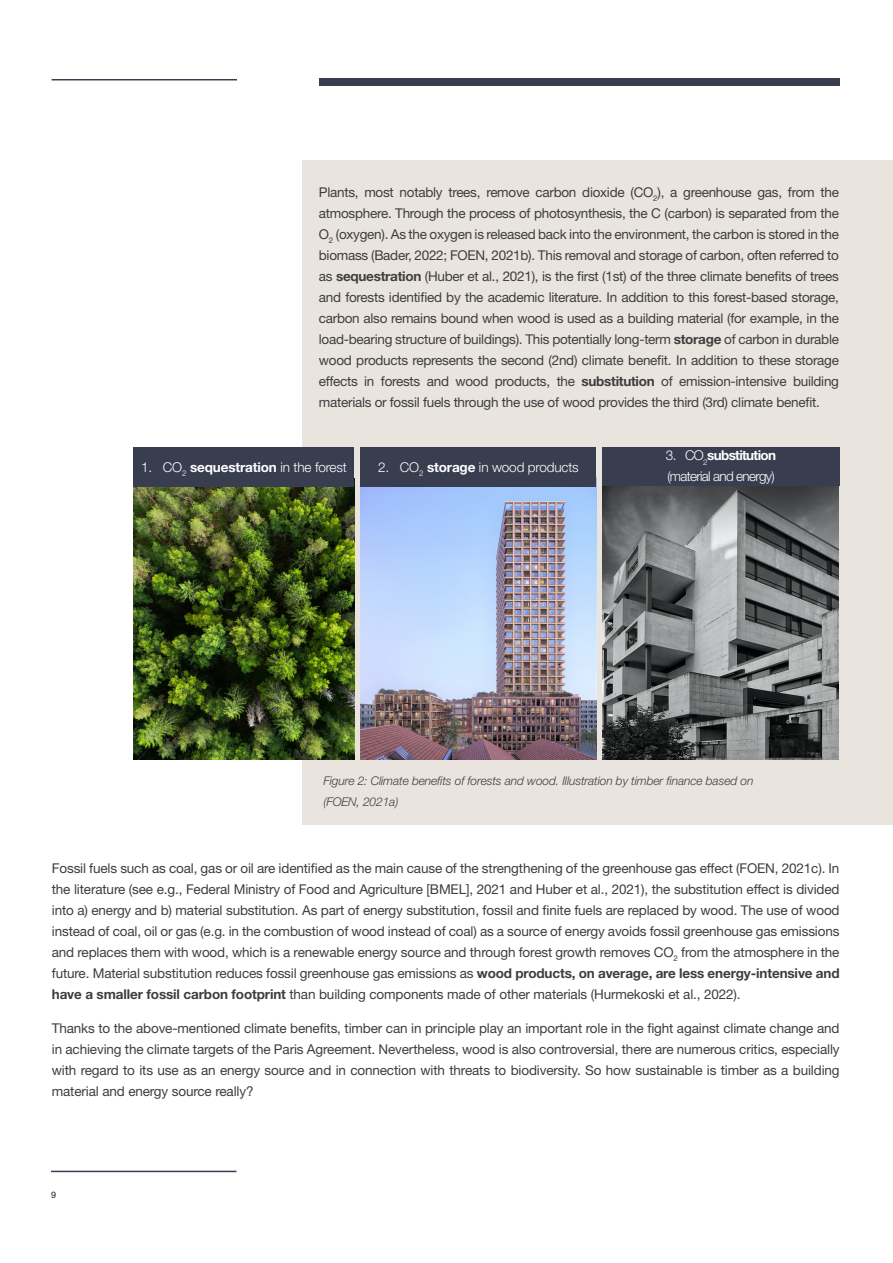
<style>
.page{position:relative;width:893px;height:1263px;background:#fff}
.page>*{position:absolute;margin:0;border:0;box-sizing:border-box;transform-origin:0 0}
.Paragraph_Style_10pt{font:13.5px/21px "Helvetica Neue LT Std";letter-spacing:-.01em;color:#3e3e3f;text-align:justify}
.Paragraph_Style_10pt-2{font:300 13.5px "Helvetica Neue LT Std";letter-spacing:-.01em;color:#fff}
.Paragraph_Style_10pt-3{font:300 13.5px/21px "Helvetica Neue LT Std";letter-spacing:-.05em;color:#fff}
.Paragraph_Style_10pt-4{font:italic 300 12px "Helvetica Neue LT Std";letter-spacing:-.01em;color:#3e3e3f}
.t1{font:9px "Helvetica Neue LT Std";color:#231f20}
.s1{font-weight:700}
</style>
<div class="page">
<div style="left:303px;top:160px;width:590px;height:665px;background:#e9e4dd"></div>
<hr style="left:51px;top:1171px;width:185px;height:1px;background:#383e50">
<hr style="left:52px;top:79px;width:185px;height:1px;background:#383e50">
<div style="left:319px;top:78px;width:520px;height:8px;background:#383e50"></div>
<img style="left:134px;top:487px;width:220px;height:272px">
<div style="left:134px;top:447px;width:220px;height:40px;background:#383e50"></div>
<img style="left:360px;top:487px;width:236px;height:272px">
<div style="left:360px;top:447px;width:236px;height:40px;background:#383e50"></div>
<img style="left:602px;top:485px;width:237px;height:274px">
<div style="left:602px;top:447px;width:237px;height:38px;background:#383e50"></div>
<p class="Paragraph_Style_10pt" style="left:319px;top:181px;width:522px">Plants, most notably trees, remove carbon dioxide (CO<sub>2</sub>), a greenhouse gas, from the atmosphere. Through the process of photosynthesis, the C (carbon) is separated from the O<sub>2</sub> (oxygen). As the oxygen is released back into the environment, the carbon is stored in the biomass (Bader, 2022; FOEN, 2021b). This removal and storage of carbon, often referred to as <span class="s1">sequestration</span> (Huber et al., 2021), is the first (1st) of the three climate benefits of trees and forests identified by the academic literature. In addition to this forest-based storage, carbon also remains bound when wood is used as a building material (for example, in the load-bearing structure of buildings). This potentially long-term <span class="s1">storage</span> of carbon in durable wood products represents the second (2nd) climate benefit. In addition to these storage effects in forests and wood products, the <span class="s1">substitution</span> of emission-intensive building materials or fossil fuels through the use of wood provides the third (3rd) climate benefit.</p>
<p class="Paragraph_Style_10pt-2" style="left:141px;top:458px;width:207px">1. CO<sub>2</sub> <span class="s1">sequestration</span> in the forest</p>
<p class="Paragraph_Style_10pt-2" style="left:378px;top:458px;width:202px">2. CO<sub>2</sub> <span class="s1">storage</span> in wood products</p>
<p class="Paragraph_Style_10pt-3" style="left:666px;top:445px;width:112px">3. CO<sub>2</sub><span class="s1">substitution </span>(material and energy)</p>
<p class="Paragraph_Style_10pt-4" style="left:323px;top:773px;width:431px">Figure 2: Climate benefits of forests and wood. Illustration by timber finance based on</p>
<p class="Paragraph_Style_10pt-4" style="left:323px;top:794px;width:77px">(FOEN, 2021a)</p>
<p class="Paragraph_Style_10pt" style="left:52px;top:857px;width:789px">Fossil fuels such as coal, gas or oil are identified as the main cause of the strengthening of the greenhouse gas effect (FOEN, 2021c). In the literature (see e.g., Federal Ministry of Food and Agriculture [BMEL], 2021 and Huber et al., 2021), the substitution effect is divided into a) energy and b) material substitution. As part of energy substitution, fossil and finite fuels are replaced by wood. The use of wood instead of coal, oil or gas (e.g. in the combustion of wood instead of coal) as a source of energy avoids fossil greenhouse gas emissions and replaces them with wood, which is a renewable energy source and through forest growth removes CO<sub>2</sub> from the atmosphere in the future. Material substitution reduces fossil greenhouse gas emissions as <span class="s1">wood products, on average, are less energy-intensive and have a smaller fossil carbon footprint</span> than building components made of other materials (Hurmekoski et al., 2022).</p>
<p class="Paragraph_Style_10pt" style="left:52px;top:1017px;width:789px">Thanks to the above-mentioned climate benefits, timber can in principle play an important role in the fight against climate change and in achieving the climate targets of the Paris Agreement. Nevertheless, wood is also controversial, there are numerous critics, especially with regard to its use as an energy source and in connection with threats to biodiversity. So how sustainable is timber as a building material and energy source really?</p>
<p class="t1" style="left:51px;top:1189px;width:7px">9</p>
</div>
